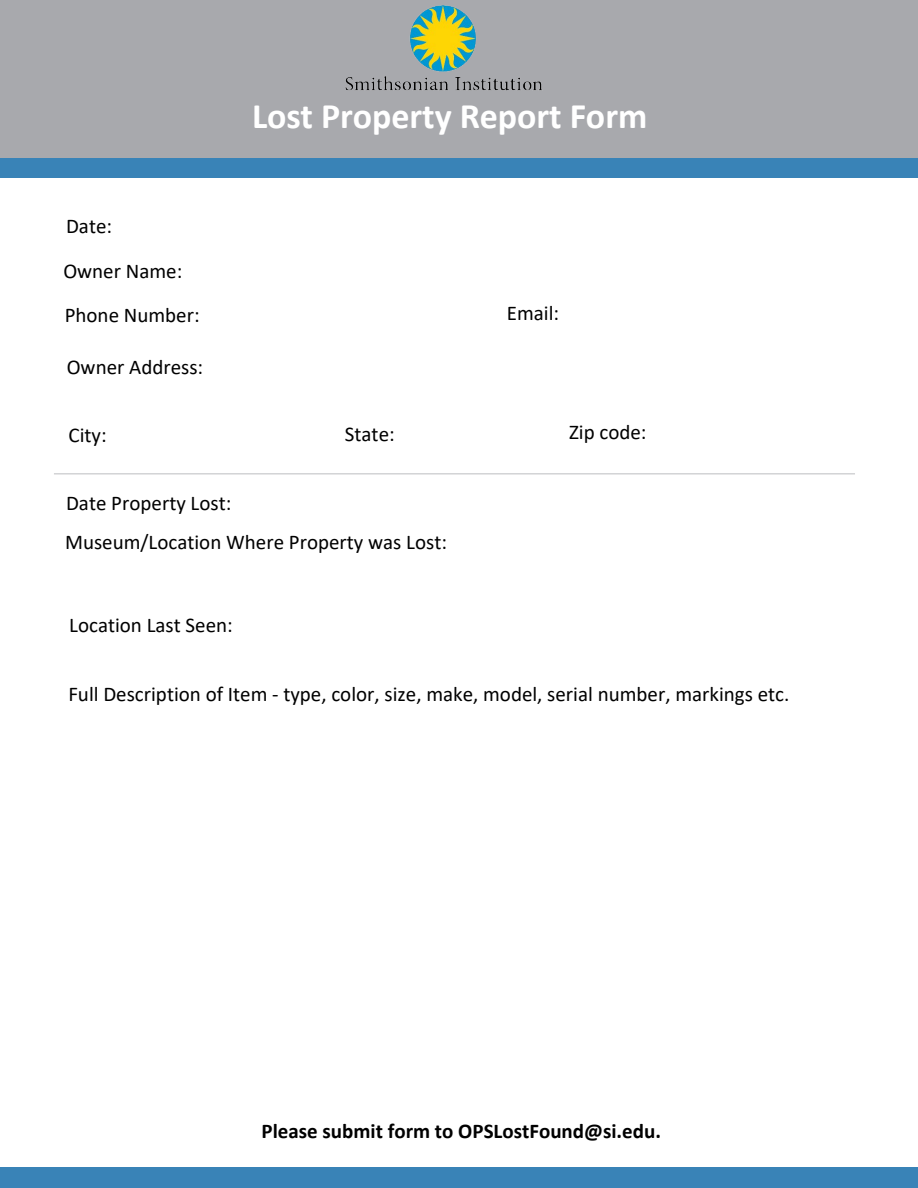
<style>
.page{position:relative;width:918px;height:1188px;background:#fff}
.page>*{position:absolute;margin:0;border:0;box-sizing:border-box;transform-origin:0 0}
.t1{font:700 36px "Calibri";color:#fff}
.t2{font:21px/44.5px "Calibri";color:#000}
.t3{font:700 21px "Calibri";color:#000}
</style>
<div class="page">
<div style="left:0;top:158px;width:918px;height:19px;background:#3983b7"></div>
<hr style="left:54px;top:474px;width:801px;height:1px;background:#bcbdc0">
<div style="left:0;top:1167px;width:918px;height:21px;background:#3983b7"></div>
<div style="left:0;top:0;width:918px;height:158px;background:#a8a9ad"></div>
<img style="left:345px;top:5px;width:197px;height:86px">
<p class="t2" style="left:63px;top:203px;width:138px">Date:<br>Owner Name:<br>Phone Number:</p>
<p class="t2" style="left:67px;top:344px;width:138px">Owner Address:</p>
<p class="t1" style="left:252px;top:90px;width:397px">Lost Property Report Form</p>
<p class="t2" style="left:507px;top:290px;width:54px">Email:</p>
<p class="t2" style="left:69px;top:412px;width:40px">City:</p>
<p class="t2" style="left:345px;top:411px;width:51px">State:</p>
<p class="t2" style="left:569px;top:409px;width:79px">Zip code:</p>
<p class="t2" style="left:65px;top:483px;width:383px;line-height:39px">Date Property Lost:<br>Museum/Location Where Property was Lost:</p>
<p class="t2" style="left:69px;top:602px;width:165px">Location Last Seen:</p>
<p class="t2" style="left:68px;top:671px;width:723px">Full Description of Item - type, color, size, make, model, serial number, markings etc.</p>
<p class="t3" style="left:262px;top:1117px;width:401px">Please submit form to OPSLostFound@si.edu.</p>
</div>
